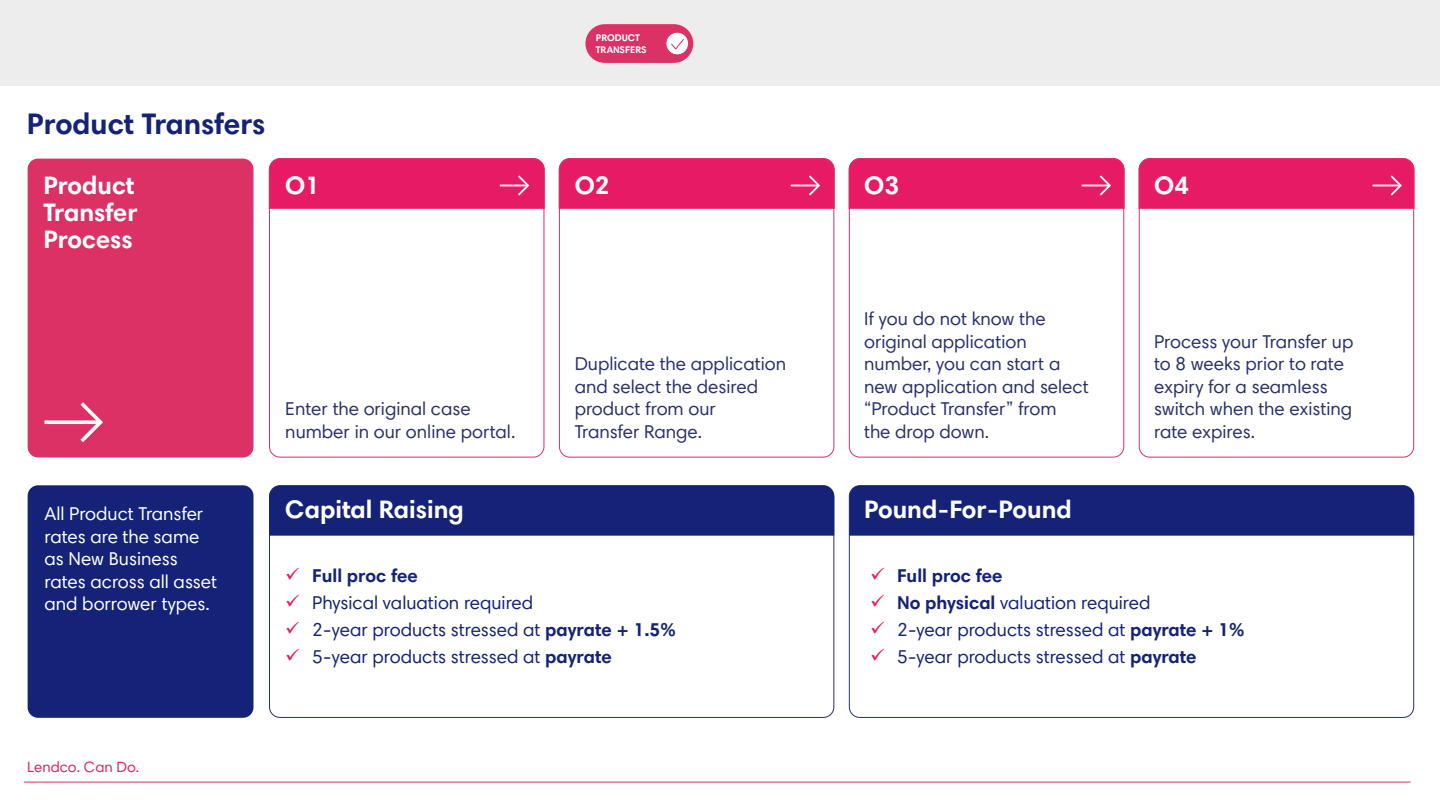
<style>
.page{position:relative;width:1440px;height:810px;background:#fff}
.page>*{position:absolute;margin:0;border:0;box-sizing:border-box;transform-origin:0 0}
.t1{font:700 30px "Harmonia Sans Pro Cyr";letter-spacing:-.005em;color:#142378}
.t2{font:700 25.5px/27px "Harmonia Sans Pro Cyr";color:#fff;text-align:justify}
.t3{font:18.75px/22.5px "Harmonia Sans Pro Cyr";color:#28316c}
.t4{font:18.75px/27px "Harmonia Sans Pro Cyr";color:#142378}
.t5{font:18.75px/22.5px "Harmonia Sans Pro Cyr";color:#fff}
.t6{font:700 18.75px "Harmonia Sans Pro Cyr";color:#142378}
.t7{font:15px "Harmonia Sans Pro Cyr";color:#e71a65}
.t8{font:700 9.75px/11.6px "Harmonia Sans Pro Cyr";color:#fff}
.s1{font-weight:700}
</style>
<div class="page">
<div style="left:28px;top:159px;width:225px;height:299px;background:#db3165;border-radius:10px"></div>
<div style="left:28px;top:485px;width:225px;height:233px;background:#142378;border-radius:10px"></div>
<div style="left:269px;top:485px;width:565px;height:51px;background:#142378"></div>
<div style="left:849px;top:485px;width:565px;height:51px;background:#142378"></div>
<hr style="left:24px;top:782px;width:1387px;height:1px;background:#db3165">
<div style="left:0;top:0;width:1440px;height:85px;background:#ededed"></div>
<div style="left:269px;top:158px;width:276px;height:51px;background:#e71a65"></div>
<svg style="left:45px;top:420px;width:32px;height:4px"></svg>
<svg style="left:77px;top:402px;width:26px;height:40px"></svg>
<div style="left:849px;top:158px;width:275px;height:51px;background:#e71a65"></div>
<div style="left:559px;top:158px;width:276px;height:51px;background:#e71a65"></div>
<div style="left:1139px;top:158px;width:275px;height:51px;background:#e71a65"></div>
<div style="left:585px;top:24px;width:108px;height:39px;background:#db3165;border-radius:19px"></div>
<svg style="left:666px;top:32px;width:23px;height:23px"></svg>
<div style="left:666px;top:32px;width:23px;height:23px;border:1px solid #db3165;border-radius:50%"></div>
<svg style="left:671px;top:39px;width:13px;height:10px"></svg>
<h1 class="t1" style="left:27px;top:105px;width:240px">Product Transfers</h1>
<h2 class="t2" style="left:44px;top:171px;width:96px">Product Transfer Process</h2>
<h2 class="t2" style="left:285px;top:171px;width:36px">O1</h2>
<p class="t3" style="left:285px;top:397px;width:232px">Enter the original case number in our online portal.</p>
<p class="t8" style="left:596px;top:32px;width:52px">PRODUCT<br>TRANSFERS</p>
<h2 class="t2" style="left:575px;top:171px;width:36px">O2</h2>
<h2 class="t2" style="left:864px;top:171px;width:36px">O3</h2>
<h2 class="t2" style="left:1154px;top:171px;width:36px">O4</h2>
<p class="t3" style="left:575px;top:352px;width:213px">Duplicate the application and select the desired product from our<br>Transfer Range.</p>
<p class="t3" style="left:864px;top:307px;width:226px">If you do not know the original application number, you can start a new application and select “Product Transfer” from<br>the drop down.</p>
<p class="t3" style="left:1154px;top:330px;width:201px">Process your Transfer up to 8 weeks prior to rate expiry for a seamless switch when the existing rate expires.</p>
<p class="t5" style="left:44px;top:502px;width:174px">All Product Transfer rates are the same as New Business rates across all asset and borrower types.</p>
<p class="t7" style="left:27px;top:757px;width:114px">Lendco. Can Do.</p>
<h2 class="t2" style="left:285px;top:496px;width:180px">Capital Raising</h2>
<h2 class="t2" style="left:864px;top:496px;width:209px">Pound-For-Pound</h2>
<p class="t6" style="left:312px;top:564px;width:107px">Full proc fee</p>
<p class="t4" style="left:312px;top:589px;width:365px">Physical valuation required<br>2-year products stressed at <span class="s1">payrate + 1.5%<br></span>5-year products stressed at <span class="s1">payrate</span></p>
<p class="t4" style="left:897px;top:562px;width:349px"><span class="s1">Full proc fee<br>No physical</span> valuation required<br>2-year products stressed at <span class="s1">payrate + 1%<br></span>5-year products stressed at <span class="s1">payrate</span></p>
</div>
